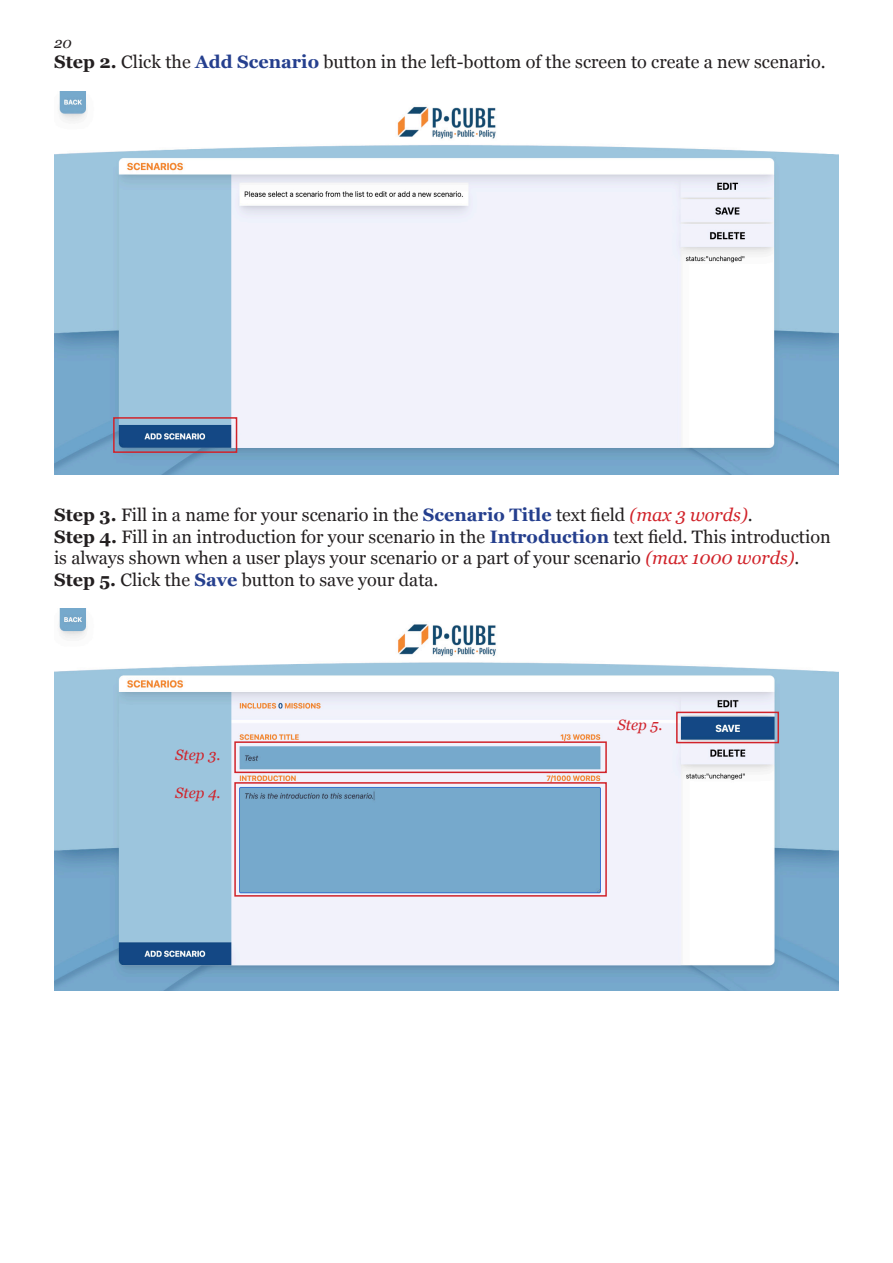
<style>
.page{position:relative;width:893px;height:1263px;background:#fff}
.page>*{position:absolute;margin:0;border:0;box-sizing:border-box;transform-origin:0 0}
.t1{font:18px/21.6px "Georgia";color:#231f20}
.t2{font:italic 15px "Georgia";color:#d1232a}
.t3{font:italic 15px "Georgia";color:#231f20}
.s1{font-weight:700}
.s2{font-weight:700;color:#253f8e}
.s3{font-style:italic;color:#d1232a}
</style>
<div class="page">
<img style="left:54px;top:92px;width:785px;height:382px">
<div style="left:113px;top:417px;width:124px;height:36px;border:2px solid #d1232a"></div>
<img style="left:54px;top:608px;width:785px;height:383px">
<div style="left:234px;top:741px;width:373px;height:32px;border:2px solid #d1232a"></div>
<div style="left:234px;top:782px;width:373px;height:115px;border:2px solid #d1232a"></div>
<div style="left:676px;top:712px;width:103px;height:31px;border:2px solid #d1232a"></div>
<p class="t3" style="left:54px;top:31px;width:19px">20</p>
<p class="t1" style="left:54px;top:50px;width:773px"><span class="s1">Step 2.</span> Click the <span class="s2">Add Scenario</span> button in the left-bottom of the screen to create a new scenario.</p>
<p class="t1" style="left:54px;top:503px;width:700px"><span class="s1">Step 3.</span> Fill in a name for your scenario in the <span class="s2">Scenario Title</span> text field <span class="s3">(max 3 words)</span>.</p>
<p class="t1" style="left:54px;top:525px;width:778px"><span class="s1">Step 4.</span> Fill in an introduction for your scenario in the <span class="s2">Introduction</span> text field. This introduction is always shown when a user plays your scenario or a part of your scenario <span class="s3">(max 1000 words)</span>.</p>
<p class="t1" style="left:54px;top:568px;width:386px"><span class="s1">Step 5.</span> Click the <span class="s2">Save</span> button to save your data.</p>
<p class="t2" style="left:175px;top:744px;width:47px">Step 3.</p>
<p class="t2" style="left:175px;top:782px;width:47px">Step 4.</p>
<p class="t2" style="left:617px;top:714px;width:46px">Step 5.</p>
</div>
